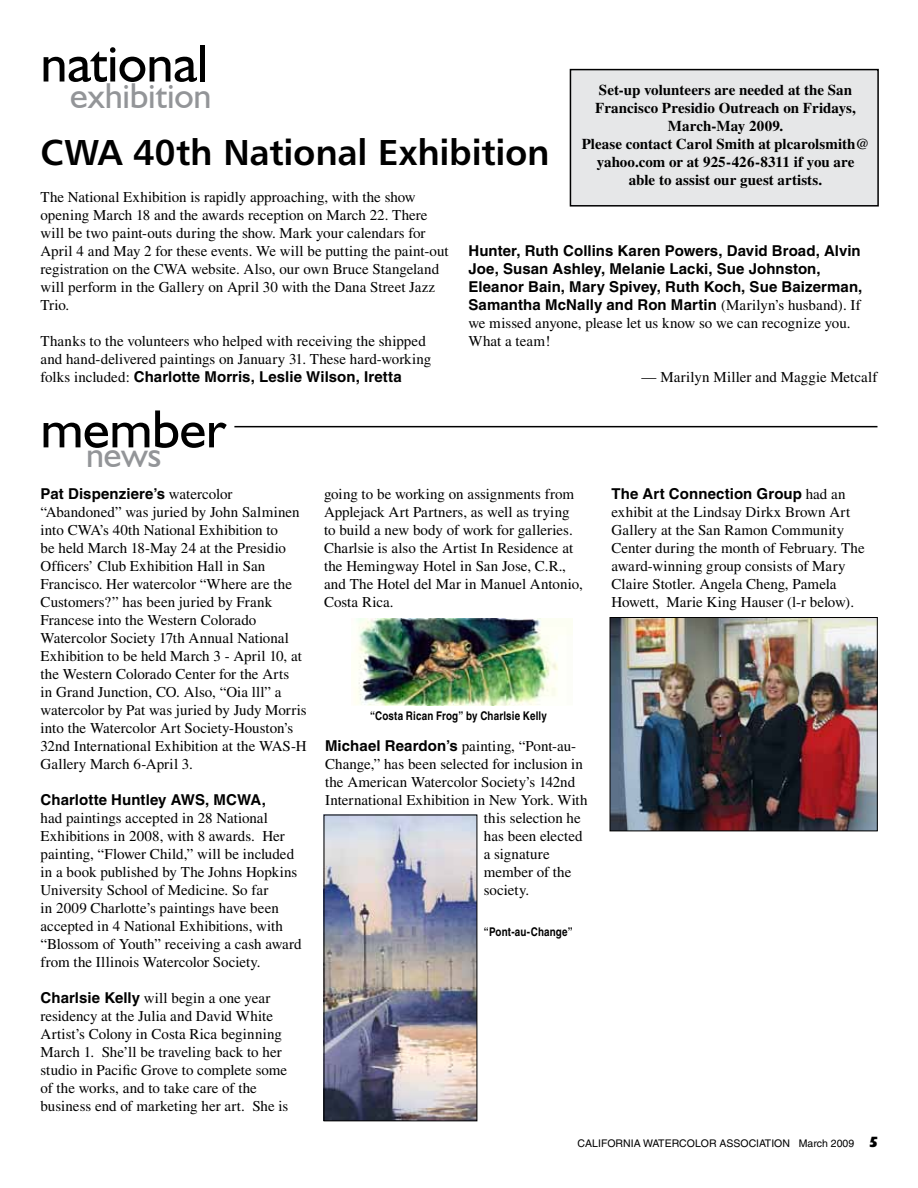
<style>
.page{position:relative;width:918px;height:1188px;background:#fff}
.page>*{position:absolute;margin:0;border:0;box-sizing:border-box;transform-origin:0 0}
.t1{font:54px "Humanist 521 BT";letter-spacing:-.005em;color:#000}
.t2{font:36px "Humanist 777 BT Bold B";letter-spacing:-.01em;color:#000}
.t3{font:36px "Humanist 521 BT";letter-spacing:-.005em;color:#939598}
.t4{font:15px/18px "Times";color:#000}
.t5{font:700 15px/18px "Helvetica";letter-spacing:.005em;color:#000}
.t6{font:700 15px/18px "Times";color:#000;text-align:center}
.t7{font:700 condensed 12px "Helvetica";letter-spacing:.015em;color:#000}
.t8{font:10.5px "Helvetica";color:#000}
.s1{font-family:"Times";font-weight:400}
.s2{font-family:"Helvetica";font-weight:700}
.s3{font-family:"Humanist 521 BT";font-weight:800;font-size:15px}
</style>
<div class="page">
<div style="left:570px;top:70px;width:308px;height:136px;background:#e6e7e8"></div>
<div style="left:570px;top:69px;width:309px;height:138px;border:2px solid #000"></div>
<hr style="left:234px;top:426px;width:643px;height:1px;background:#000">
<img style="left:612px;top:619px;width:264px;height:210px">
<div style="left:610px;top:617px;width:268px;height:214px;border:1px solid #000"></div>
<img style="left:355px;top:618px;width:218px;height:87px">
<img style="left:326px;top:817px;width:149px;height:302px">
<h1 class="t1" style="left:40px;top:30px;width:169px">national</h1>
<h2 class="t3" style="left:70px;top:74px;width:143px">exhibition</h2>
<h2 class="t2" style="left:40px;top:130px;width:511px">CWA 40th National Exhibition</h2>
<p class="t6" style="left:582px;top:81px;width:289px">Set-up volunteers are needed at the San Francisco Presidio Outreach on Fridays, March-May 2009.<br>Please contact Carol Smith at plcarolsmith@ yahoo.com or at 925-426-8311 if you are able to assist our guest artists.</p>
<p class="t4" style="left:40px;top:188px;width:410px">The National Exhibition is rapidly approaching, with the show opening March 18 and the awards reception on March 22. There will be two paint-outs during the show. Mark your calendars for April 4 and May 2 for these events. We will be putting the paint-out registration on the CWA website. Also, our own Bruce Stangeland will perform in the Gallery on April 30 with the Dana Street Jazz Trio.</p>
<p class="t4" style="left:40px;top:332px;width:392px">Thanks to the volunteers who helped with receiving the shipped and hand-delivered paintings on January 31. These hard-working</p>
<p class="t5" style="left:40px;top:367px;width:363px"><span class="s1">folks included:</span> Charlotte Morris, Leslie Wilson, Iretta</p>
<h1 class="t1" style="left:40px;top:396px;width:187px">member</h1>
<h2 class="t3" style="left:86px;top:433px;width:77px">news</h2>
<p class="t5" style="left:468px;top:242px;width:396px">Hunter, Ruth Collins Karen Powers, David Broad, Alvin Joe, Susan Ashley, Melanie Lacki, Sue Johnston, Eleanor Bain, Mary Spivey, Ruth Koch, Sue Baizerman, Samantha McNally and Ron Martin <span class="s1">(Marilyn’s husband). If</span></p>
<p class="t4" style="left:468px;top:314px;width:384px">we missed anyone, please let us know so we can recognize you.<br>What a team!</p>
<p class="t4" style="left:642px;top:368px;width:237px">— Marilyn Miller and Maggie Metcalf</p>
<p class="t5" style="left:41px;top:485px;width:194px">Pat Dispenziere’s <span class="s1">watercolor</span></p>
<p class="t4" style="left:41px;top:503px;width:268px">“Abandoned” was juried by John Salminen into CWA’s 40th National Exhibition to<br>be held March 18-May 24 at the Presidio Officers’ Club Exhibition Hall in San Francisco. Her watercolor “Where are the Customers?” has been juried by Frank Francese into the Western Colorado Watercolor Society 17th Annual National Exhibition to be held March 3 - April 10, at the Western Colorado Center for the Arts<br>in Grand Junction, CO. Also, “Oia lll” a watercolor by Pat was juried by Judy Morris into the Watercolor Art Society-Houston’s 32nd International Exhibition at the WAS-H Gallery March 6-April 3.</p>
<p class="t5" style="left:41px;top:791px;width:227px">Charlotte Huntley AWS, MCWA,</p>
<p class="t4" style="left:41px;top:809px;width:263px">had paintings accepted in 28 National Exhibitions in 2008, with 8 awards. Her painting, “Flower Child,” will be included in a book published by The Johns Hopkins University School of Medicine. So far<br>in 2009 Charlotte’s paintings have been accepted in 4 National Exhibitions, with “Blossom of Youth” receiving a cash award from the Illinois Watercolor Society.</p>
<p class="t4" style="left:41px;top:989px;width:249px"><span class="s2">Charlsie Kelly</span> will begin a one year residency at the Julia and David White Artist’s Colony in Costa Rica beginning March 1. She’ll be traveling back to her studio in Pacific Grove to complete some of the works, and to take care of the business end of marketing her art. She is</p>
<p class="t4" style="left:324px;top:485px;width:260px">going to be working on assignments from Applejack Art Partners, as well as trying to build a new body of work for galleries.<br>Charlsie is also the Artist In Residence at the Hemingway Hotel in San Jose, C.R., and The Hotel del Mar in Manuel Antonio, Costa Rica.</p>
<p class="t5" style="left:612px;top:485px;width:236px">The Art Connection Group <span class="s1">had an</span></p>
<p class="t4" style="left:612px;top:503px;width:255px">exhibit at the Lindsay Dirkx Brown Art Gallery at the San Ramon Community Center during the month of February. The award-winning group consists of Mary Claire Stotler. Angela Cheng, Pamela Howett, Marie King Hauser (l-r below).</p>
<p class="t7" style="left:370px;top:708px;width:178px">“Costa Rican Frog” by Charlsie Kelly</p>
<p class="t4" style="left:325px;top:737px;width:253px"><span class="s2">Michael Reardon’s</span> painting, “Pont-au-</p>
<p class="t4" style="left:325px;top:755px;width:260px">Change,” has been selected for inclusion in</p>
<p class="t4" style="left:325px;top:773px;width:252px">the American Watercolor Society’s 142nd</p>
<p class="t4" style="left:325px;top:791px;width:264px">International Exhibition in New York. With</p>
<p class="t4" style="left:484px;top:809px;width:98px">this selection he</p>
<p class="t4" style="left:484px;top:827px;width:100px">has been elected</p>
<p class="t4" style="left:484px;top:845px;width:67px">a signature</p>
<p class="t4" style="left:484px;top:863px;width:89px">member of the</p>
<p class="t4" style="left:484px;top:881px;width:47px">society.</p>
<p class="t7" style="left:484px;top:924px;width:90px">“Pont-au-Change”</p>
<p class="t8" style="left:578px;top:1138px;width:302px">CALIFORNIA WATERCOLOR ASSOCIATION March 2009 <span class="s3">5</span></p>
</div>
